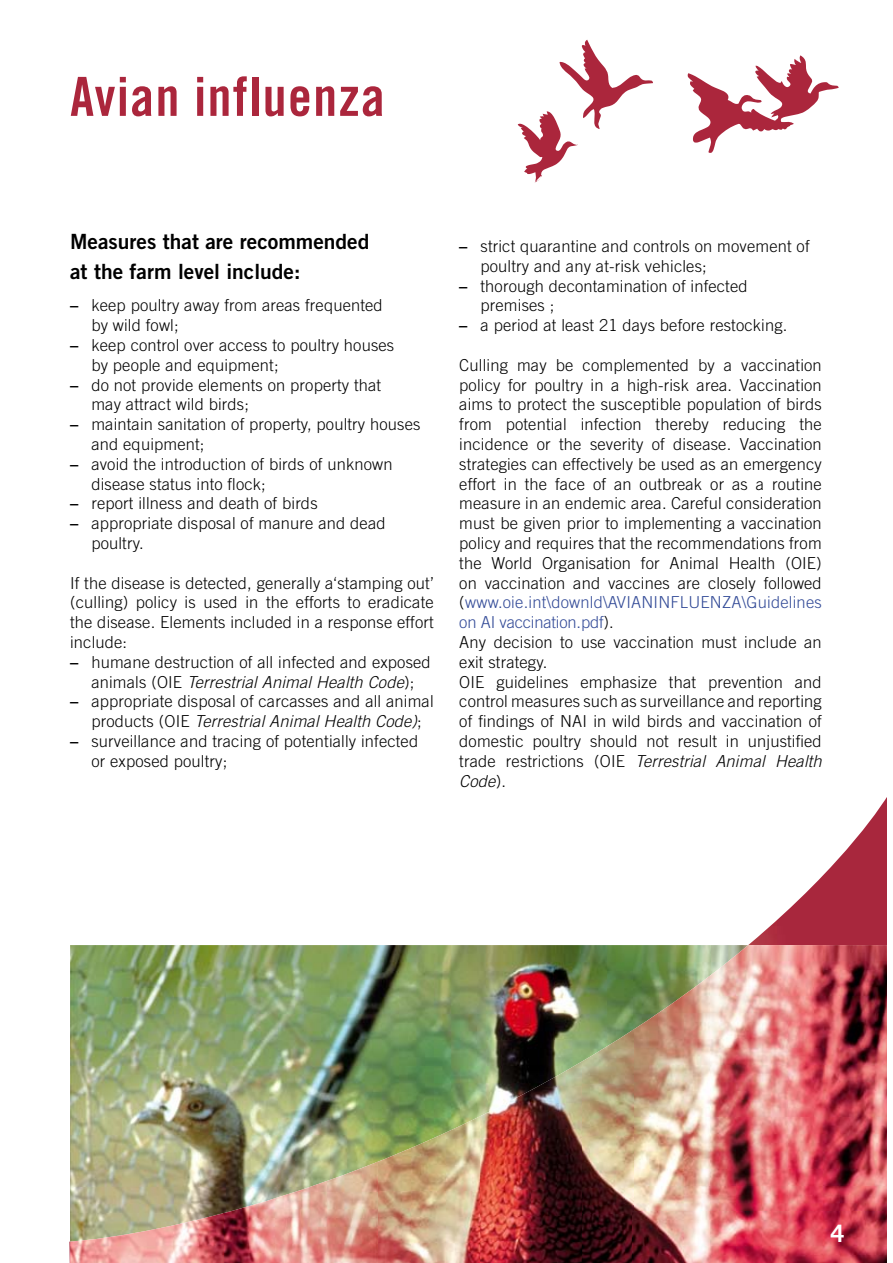
<style>
.page{position:relative;width:893px;height:1263px;background:#fff}
.page>*{position:absolute;margin:0;border:0;box-sizing:border-box;transform-origin:0 0}
.t1{font:54px "Trade Gothic LT Std Bd Cn 20";letter-spacing:.025em;color:#ab263c}
.t2{font:700 24px "Trade Gothic LT Std";color:#fff}
.t3{font:21px/30px "Trade Gothic LT Std Bd 2";color:#000}
.t4{font:300 16.5px/19.8px "Trade Gothic LT Std";letter-spacing:.01em;color:#000}
.s1{font-family:"Trade Gothic LT Std Bd 2";font-weight:400}
.s2{font-style:italic}
.s3{color:#324a97}
</style>
<div class="page">
<img style="left:69px;top:798px;width:817px;height:465px">
<img style="left:632px;top:945px;width:254px;height:318px">
<img style="left:581px;top:998px;width:52px;height:265px">
<img style="left:479px;top:1051px;width:103px;height:212px">
<img style="left:377px;top:1105px;width:103px;height:158px">
<img style="left:223px;top:1158px;width:154px;height:105px">
<img style="left:70px;top:1211px;width:154px;height:52px">
<svg style="left:687px;top:55px;width:151px;height:98px"></svg>
<svg style="left:518px;top:40px;width:135px;height:142px"></svg>
<h1 class="t1" style="left:70px;top:77px;width:316px">Avian influenza</h1>
<p class="t3" style="left:70px;top:228px;width:301px">Measures that are recommended at the farm level include:</p>
<p class="t4" style="left:91px;top:297px;width:293px;text-indent:-21px"><span class="s1">–</span> keep poultry away from areas frequented by wild fowl;</p>
<p class="t4" style="left:91px;top:337px;width:304px;text-indent:-21px"><span class="s1">–</span> keep control over access to poultry houses by people and equipment;</p>
<p class="t4" style="left:91px;top:376px;width:291px;text-indent:-21px"><span class="s1">–</span> do not provide elements on property that may attract wild birds;</p>
<p class="t4" style="left:91px;top:416px;width:331px;text-indent:-21px"><span class="s1">–</span> maintain sanitation of property, poultry houses and equipment;</p>
<p class="t4" style="left:91px;top:456px;width:303px;text-indent:-21px"><span class="s1">–</span> avoid the introduction of birds of unknown disease status into flock;</p>
<p class="t4" style="left:70px;top:495px;width:249px"><span class="s1">–</span> report illness and death of birds</p>
<p class="t4" style="left:91px;top:515px;width:296px;text-indent:-21px"><span class="s1">–</span> appropriate disposal of manure and dead poultry.</p>
<p class="t4" style="left:70px;top:574px;width:365px;text-align:justify">If the disease is detected, generally a‘stamping out’ (culling) policy is used in the efforts to eradicate the disease. Elements included in a response effort include:</p>
<p class="t4" style="left:70px;top:654px;width:362px;text-align:center"><span class="s1">–</span> humane destruction of all infected and exposed animals (OIE <span class="s2">Terrestrial Animal Health Code</span>);</p>
<p class="t4" style="left:70px;top:693px;width:365px;text-align:center"><span class="s1">–</span> appropriate disposal of carcasses and all animal products (OIE <span class="s2">Terrestrial Animal Health Code)</span>;</p>
<p class="t4" style="left:91px;top:733px;width:328px;text-indent:-21px"><span class="s1">–</span> surveillance and tracing of potentially infected or exposed poultry;</p>
<p class="t4" style="left:480px;top:238px;width:331px;text-indent:-21px"><span class="s1">–</span> strict quarantine and controls on movement of poultry and any at-risk vehicles;</p>
<p class="t4" style="left:480px;top:277px;width:269px;text-indent:-21px"><span class="s1">–</span> thorough decontamination of infected premises ;</p>
<p class="t4" style="left:459px;top:317px;width:330px"><span class="s1">–</span> a period at least 21 days before restocking.</p>
<p class="t4" style="left:459px;top:357px;width:364px">Culling may be complemented by a vaccination policy for poultry in a high-risk area. Vaccination aims to protect the susceptible population of birds from potential infection thereby reducing the incidence or the severity of disease. Vaccination strategies can effectively be used as an emergency effort in the face of an outbreak or as a routine measure in an endemic area. Careful consideration must be given prior to implementing a vaccination policy and requires that the recommendations from the World Organisation for Animal Health (OIE) on vaccination and vaccines are closely followed (<span class="s3">www.oie.int\downld\AVIANINFLUENZA\Guidelines on AI vaccination.pdf</span>).<br>Any decision to use vaccination must include an exit strategy.<br>OIE guidelines emphasize that prevention and control measures such as surveillance and reporting of findings of NAI in wild birds and vaccination of domestic poultry should not result in unjustified trade restrictions (OIE <span class="s2">Terrestrial Animal Health Code</span>).</p>
<h2 class="t2" style="left:831px;top:1224px;width:15px">4</h2>
</div>
